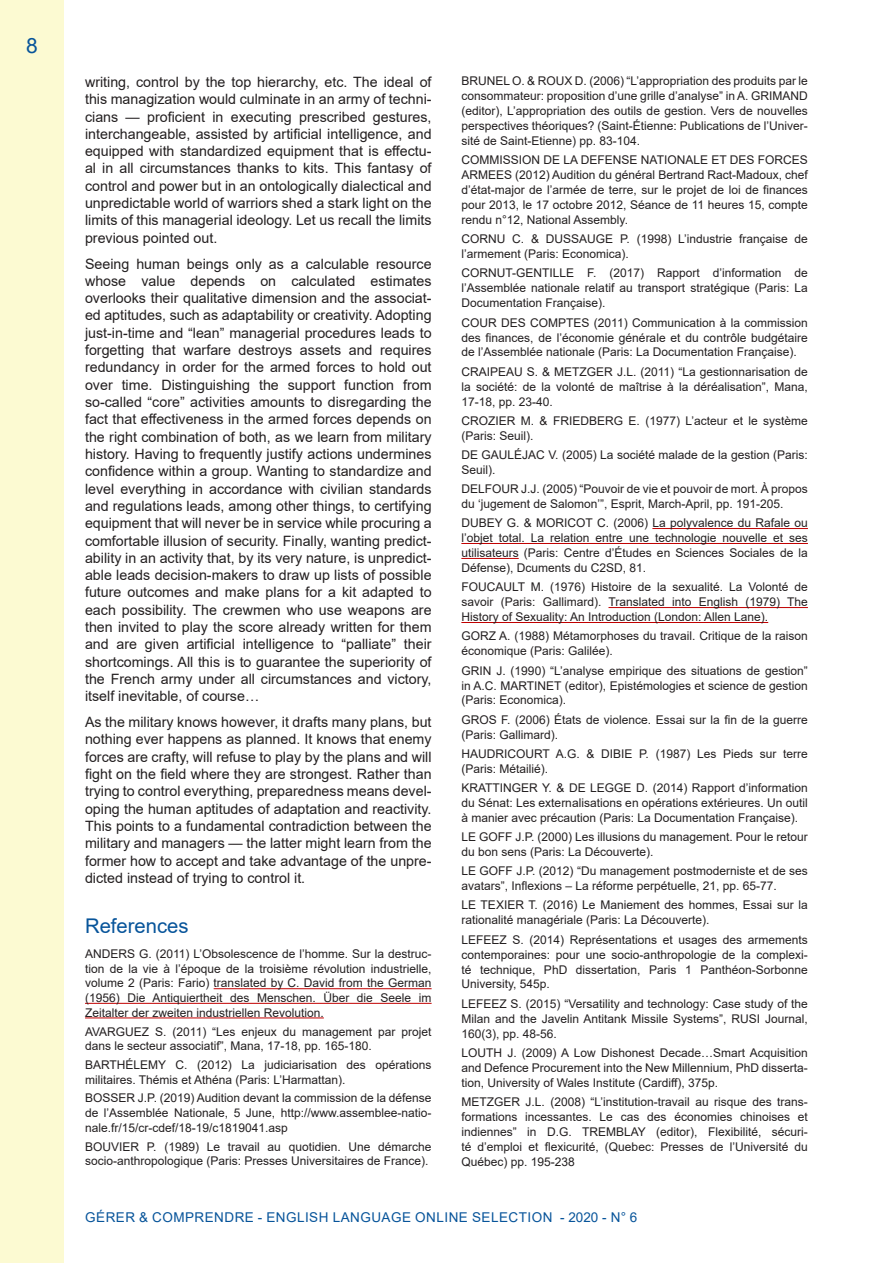
<style>
.page{position:relative;width:893px;height:1263px;background:#fff}
.page>*{position:absolute;margin:0;border:0;box-sizing:border-box;transform-origin:0 0}
.t1{font:21px "Arial";color:#07549a}
.Titre_1{font:20.25px "Arial";color:#07549a}
.texte_courant{font:14.25px/17.2px "Arial";color:#231f20;text-align:justify}
.t2{font:13.5px "Arial";letter-spacing:.035em;color:#07549a}
.biblio{font:12px/15px "Arial";color:#231f20;text-align:justify}
</style>
<div class="page">
<div style="left:0;top:0;width:64px;height:1263px;background:#fcfad2"></div>
<hr style="left:214px;top:988px;width:218px;height:1px;background:#c00000">
<hr style="left:85px;top:1003px;width:347px;height:1px;background:#c00000">
<hr style="left:85px;top:1017px;width:239px;height:1px;background:#c00000">
<hr style="left:652px;top:528px;width:156px;height:1px;background:#c00000">
<hr style="left:461px;top:543px;width:347px;height:1px;background:#c00000">
<hr style="left:461px;top:558px;width:58px;height:1px;background:#c00000">
<hr style="left:608px;top:607px;width:200px;height:1px;background:#c00000">
<hr style="left:461px;top:622px;width:307px;height:1px;background:#c00000">
<h1 class="t1" style="left:26px;top:31px;width:13px">8</h1>
<p class="texte_courant" style="left:85px;top:73px;width:348px">writing, control by the top hierarchy, etc. The ideal of this managization would culminate in an army of techni&shy;cians — proficient in executing prescribed gestures, interchangeable, assisted by artificial intelligence, and equipped with standardized equipment that is effectu&shy;al in all circumstances thanks to kits. This fantasy of control and power but in an ontologically dialectical and unpredictable world of warriors shed a stark light on the limits of this managerial ideology. Let us recall the limits previous pointed out.</p>
<p class="texte_courant" style="left:85px;top:255px;width:348px">Seeing human beings only as a calculable resource whose value depends on calculated estimates overlooks their qualitative dimension and the associat&shy;ed aptitudes, such as adaptability or creativity. Adopting just-in-time and “lean” managerial procedures leads to forgetting that warfare destroys assets and requires redundancy in order for the armed forces to hold out over time. Distinguishing the support function from so-called “core” activities amounts to disregarding the fact that effectiveness in the armed forces depends on the right combination of both, as we learn from military history. Having to frequently justify actions undermines confidence within a group. Wanting to standardize and level everything in accordance with civilian standards and regulations leads, among other things, to certifying equipment that will never be in service while procuring a comfortable illusion of security. Finally, wanting predict&shy;ability in an activity that, by its very nature, is unpredict&shy;able leads decision-makers to draw up lists of possible future outcomes and make plans for a kit adapted to each possibility. The crewmen who use weapons are then invited to play the score already written for them and are given artificial intelligence to “palliate” their shortcomings. All this is to guarantee the superiority of the French army under all circumstances and victory, itself inevitable, of course…</p>
<p class="texte_courant" style="left:85px;top:713px;width:348px">As the military knows however, it drafts many plans, but nothing ever happens as planned. It knows that enemy forces are crafty, will refuse to play by the plans and will fight on the field where they are strongest. Rather than trying to control everything, preparedness means devel&shy;oping the human aptitudes of adaptation and reactivity.<br>This points to a fundamental contradiction between the military and managers — the latter might learn from the former how to accept and take advantage of the unpre&shy;dicted instead of trying to control it.</p>
<p class="Titre_1" style="left:85px;top:912px;width:105px">References</p>
<p class="biblio" style="left:85px;top:947px;width:348px;line-height:14.5px">ANDERS G. (2011) L’Obsolescence de l’homme. Sur la destruc&shy;tion de la vie à l’époque de la troisième révolution industrielle, volume 2 (Paris: Fario) translated by C. David from the German (1956) Die Antiquiertheit des Menschen. Über die Seele im Zeitalter der zweiten industriellen Revolution.</p>
<p class="biblio" style="left:85px;top:1024px;width:348px;line-height:14.5px">AVARGUEZ S. (2011) “Les enjeux du management par projet dans le secteur associatif”, Mana, 17-18, pp. 165-180.</p>
<p class="biblio" style="left:85px;top:1057px;width:348px;line-height:14.5px">BARTHÉLEMY C. (2012) La judiciarisation des opérations militaires. Thémis et Athéna (Paris: L’Harmattan).</p>
<p class="biblio" style="left:85px;top:1091px;width:348px;line-height:14.5px">BOSSER J.P. (2019) Audition devant la commission de la défense de l’Assemblée Nationale, 5 June, http://www.assemblee-natio&shy;nale.fr/15/cr-cdef/18-19/c1819041.asp</p>
<p class="biblio" style="left:85px;top:1139px;width:348px;line-height:14.5px">BOUVIER P. (1989) Le travail au quotidien. Une démarche socio-anthropologique (Paris: Presses Universitaires de France).</p>
<p class="biblio" style="left:461px;top:73px;width:348px">BRUNEL O. &amp; ROUX D. (2006) “L’appropriation des produits par le consommateur: proposition d’une grille d’analyse” in A. GRIMAND (editor), L’appropriation des outils de gestion. Vers de nouvelles perspectives théoriques? (Saint-Étienne: Publications de l’Univer&shy;sité de Saint-Etienne) pp. 83-104.</p>
<p class="biblio" style="left:461px;top:152px;width:348px">COMMISSION DE LA DEFENSE NATIONALE ET DES FORCES ARMEES (2012) Audition du général Bertrand Ract-Madoux, chef d’état-major de l’armée de terre, sur le projet de loi de finances pour 2013, le 17 octobre 2012, Séance de 11 heures 15, compte rendu n°12, National Assembly.</p>
<p class="biblio" style="left:461px;top:231px;width:348px">CORNU C. &amp; DUSSAUGE P. (1998) L’industrie française de l’armement (Paris: Economica).</p>
<p class="biblio" style="left:461px;top:266px;width:348px">CORNUT-GENTILLE F. (2017) Rapport d’information de l’Assemblée nationale relatif au transport stratégique (Paris: La Documentation Française).</p>
<p class="biblio" style="left:461px;top:315px;width:348px">COUR DES COMPTES (2011) Communication à la commission des finances, de l’économie générale et du contrôle budgétaire de l’Assemblée nationale (Paris: La Documentation Française).</p>
<p class="biblio" style="left:461px;top:364px;width:348px">CRAIPEAU S. &amp; METZGER J.L. (2011) “La gestionnarisation de la société: de la volonté de maîtrise à la déréalisation”, Mana, 17-18, pp. 23-40.</p>
<p class="biblio" style="left:461px;top:413px;width:348px">CROZIER M. &amp; FRIEDBERG E. (1977) L’acteur et le système (Paris: Seuil).</p>
<p class="biblio" style="left:461px;top:447px;width:348px">DE GAULÉJAC V. (2005) La société malade de la gestion (Paris:<br>Seuil).</p>
<p class="biblio" style="left:461px;top:481px;width:348px">DELFOUR J.J. (2005) “Pouvoir de vie et pouvoir de mort. À propos du ‘jugement de Salomon’”, Esprit, March-April, pp. 191-205.</p>
<p class="biblio" style="left:461px;top:515px;width:348px">DUBEY G. &amp; MORICOT C. (2006) La polyvalence du Rafale ou l’objet total. La relation entre une technologie nouvelle et ses utilisateurs (Paris: Centre d’Études en Sciences Sociales de la Défense), Dcuments du C2SD, 81.</p>
<p class="biblio" style="left:461px;top:579px;width:348px">FOUCAULT M. (1976) Histoire de la sexualité. La Volonté de savoir (Paris: Gallimard). Translated into English (1979) The History of Sexuality: An Introduction (London: Allen Lane).</p>
<p class="biblio" style="left:461px;top:629px;width:348px">GORZ A. (1988) Métamorphoses du travail. Critique de la raison économique (Paris: Galilée).</p>
<p class="biblio" style="left:461px;top:663px;width:348px">GRIN J. (1990) “L’analyse empirique des situations de gestion” in A.C. MARTINET (editor), Epistémologies et science de gestion (Paris: Economica).</p>
<p class="biblio" style="left:461px;top:712px;width:348px">GROS F. (2006) États de violence. Essai sur la fin de la guerre (Paris: Gallimard).</p>
<p class="biblio" style="left:461px;top:746px;width:348px">HAUDRICOURT A.G. &amp; DIBIE P. (1987) Les Pieds sur terre (Paris: Métailié).</p>
<p class="biblio" style="left:461px;top:780px;width:348px">KRATTINGER Y. &amp; DE LEGGE D. (2014) Rapport d’information du Sénat: Les externalisations en opérations extérieures. Un outil à manier avec précaution (Paris: La Documentation Française).</p>
<p class="biblio" style="left:461px;top:829px;width:348px">LE GOFF J.P. (2000) Les illusions du management. Pour le retour du bon sens (Paris: La Découverte).</p>
<p class="biblio" style="left:461px;top:863px;width:348px">LE GOFF J.P. (2012) “Du management postmoderniste et de ses avatars”, Inflexions – La réforme perpétuelle, 21, pp. 65-77.</p>
<p class="biblio" style="left:461px;top:898px;width:348px">LE TEXIER T. (2016) Le Maniement des hommes, Essai sur la rationalité managériale (Paris: La Découverte).</p>
<p class="biblio" style="left:461px;top:932px;width:348px">LEFEEZ S. (2014) Représentations et usages des armements contemporaines: pour une socio-anthropologie de la complexi&shy;té technique, PhD dissertation, Paris 1 Panthéon-Sorbonne University, 545p.</p>
<p class="biblio" style="left:461px;top:996px;width:348px">LEFEEZ S. (2015) “Versatility and technology: Case study of the Milan and the Javelin Antitank Missile Systems”, RUSI Journal, 160(3), pp. 48-56.</p>
<p class="biblio" style="left:461px;top:1045px;width:348px">LOUTH J. (2009) A Low Dishonest Decade…Smart Acquisition and Defence Procurement into the New Millennium, PhD disserta&shy;tion, University of Wales Institute (Cardiff), 375p.</p>
<p class="biblio" style="left:461px;top:1094px;width:348px">METZGER J.L. (2008) “L’institution-travail au risque des trans&shy;formations incessantes. Le cas des économies chinoises et indiennes” in D.G. TREMBLAY (editor), Flexibilité, sécuri&shy;té d’emploi et flexicurité, (Quebec: Presses de l’Université du Québec) pp. 195-238</p>
<p class="t2" style="left:85px;top:1208px;width:554px">GÉRER &amp; COMPRENDRE - ENGLISH LANGUAGE ONLINE SELECTION - 2020 - N° 6</p>
</div>
